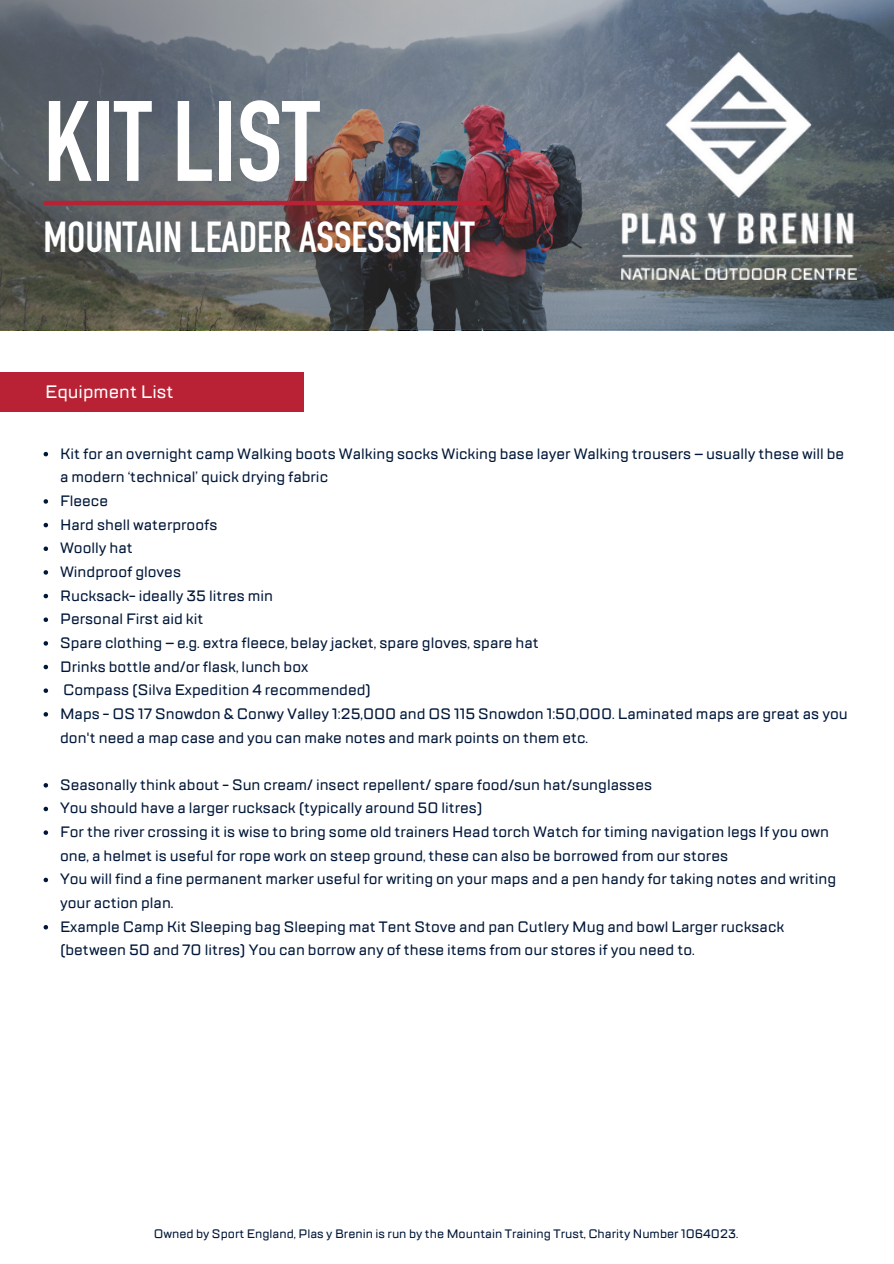
<style>
.page{position:relative;width:894px;height:1264px;background:#fff}
.page>*{position:absolute;margin:0;border:0;box-sizing:border-box;transform-origin:0 0}
.t1{font:700 112.2px "DIN Condensed";color:#fff}
.t2{font:700 42.75px "DIN Condensed";color:#fff}
.t3{font:500 18px "TT Lakes";color:#fff}
.t4{font:500 15px/23.7px "TT Lakes";color:#001738}
.t5{font:500 12.3px "TT Lakes";color:#001738}
</style>
<div class="page">
<img style="left:0;top:0;width:893px;height:329px">
<hr style="left:46px;top:201px;width:442px;height:4px;background:#b82234">
<div style="left:0;top:372px;width:303px;height:39px;background:#b82234"></div>
<img style="left:621px;top:52px;width:235px;height:228px">
<svg style="left:44px;top:452px;width:4px;height:4px"></svg>
<svg style="left:44px;top:499px;width:4px;height:4px"></svg>
<svg style="left:44px;top:523px;width:4px;height:4px"></svg>
<svg style="left:44px;top:546px;width:4px;height:5px"></svg>
<svg style="left:44px;top:570px;width:4px;height:4px"></svg>
<svg style="left:44px;top:594px;width:4px;height:4px"></svg>
<svg style="left:44px;top:617px;width:4px;height:5px"></svg>
<svg style="left:44px;top:641px;width:4px;height:4px"></svg>
<svg style="left:44px;top:664px;width:4px;height:5px"></svg>
<svg style="left:44px;top:688px;width:4px;height:5px"></svg>
<svg style="left:44px;top:712px;width:4px;height:4px"></svg>
<svg style="left:44px;top:783px;width:4px;height:4px"></svg>
<svg style="left:44px;top:806px;width:4px;height:5px"></svg>
<svg style="left:44px;top:830px;width:4px;height:4px"></svg>
<svg style="left:44px;top:877px;width:4px;height:5px"></svg>
<svg style="left:44px;top:925px;width:4px;height:4px"></svg>
<p class="t1" style="left:43px;top:101px;width:277px">KIT LIST</p>
<p class="t2" style="left:43px;top:222px;width:432px">MOUNTAIN LEADER ASSESSMENT</p>
<p class="t3" style="left:45px;top:380px;width:130px">Equipment List</p>
<p class="t4" style="left:60px;top:442px;width:785px">Kit for an overnight camp Walking boots Walking socks Wicking base layer Walking trousers – usually these will be a modern ‘technical’ quick drying fabric</p>
<p class="t4" style="left:60px;top:489px;width:50px">Fleece</p>
<p class="t4" style="left:60px;top:513px;width:159px">Hard shell waterproofs</p>
<p class="t4" style="left:60px;top:536px;width:74px">Woolly hat</p>
<p class="t4" style="left:60px;top:560px;width:122px">Windproof gloves</p>
<p class="t4" style="left:60px;top:584px;width:214px">Rucksack- ideally 35 litres min</p>
<p class="t4" style="left:60px;top:607px;width:145px">Personal First aid kit</p>
<p class="t4" style="left:60px;top:631px;width:480px">Spare clothing – e.g. extra fleece, belay jacket, spare gloves, spare hat</p>
<p class="t4" style="left:60px;top:654px;width:250px">Drinks bottle and/or flask, lunch box</p>
<p class="t4" style="left:63px;top:678px;width:309px">Compass (Silva Expedition 4 recommended)</p>
<p class="t4" style="left:60px;top:702px;width:788px">Maps - OS 17 Snowdon &amp; Conwy Valley 1:25,000 and OS 115 Snowdon 1:50,000. Laminated maps are great as you don't need a map case and you can make notes and mark points on them etc.</p>
<p class="t4" style="left:60px;top:773px;width:593px">Seasonally think about - Sun cream/ insect repellent/ spare food/sun hat/sunglasses</p>
<p class="t4" style="left:60px;top:796px;width:424px">You should have a larger rucksack (typically around 50 litres)</p>
<p class="t4" style="left:60px;top:820px;width:770px">For the river crossing it is wise to bring some old trainers Head torch Watch for timing navigation legs If you own one, a helmet is useful for rope work on steep ground, these can also be borrowed from our stores</p>
<p class="t4" style="left:60px;top:867px;width:777px">You will find a fine permanent marker useful for writing on your maps and a pen handy for taking notes and writing your action plan.</p>
<p class="t4" style="left:60px;top:915px;width:725px">Example Camp Kit Sleeping bag Sleeping mat Tent Stove and pan Cutlery Mug and bowl Larger rucksack (between 50 and 70 litres) You can borrow any of these items from our stores if you need to.</p>
<p class="t5" style="left:154px;top:1225px;width:586px">Owned by Sport England, Plas y Brenin is run by the Mountain Training Trust, Charity Number 1064023.</p>
</div>
